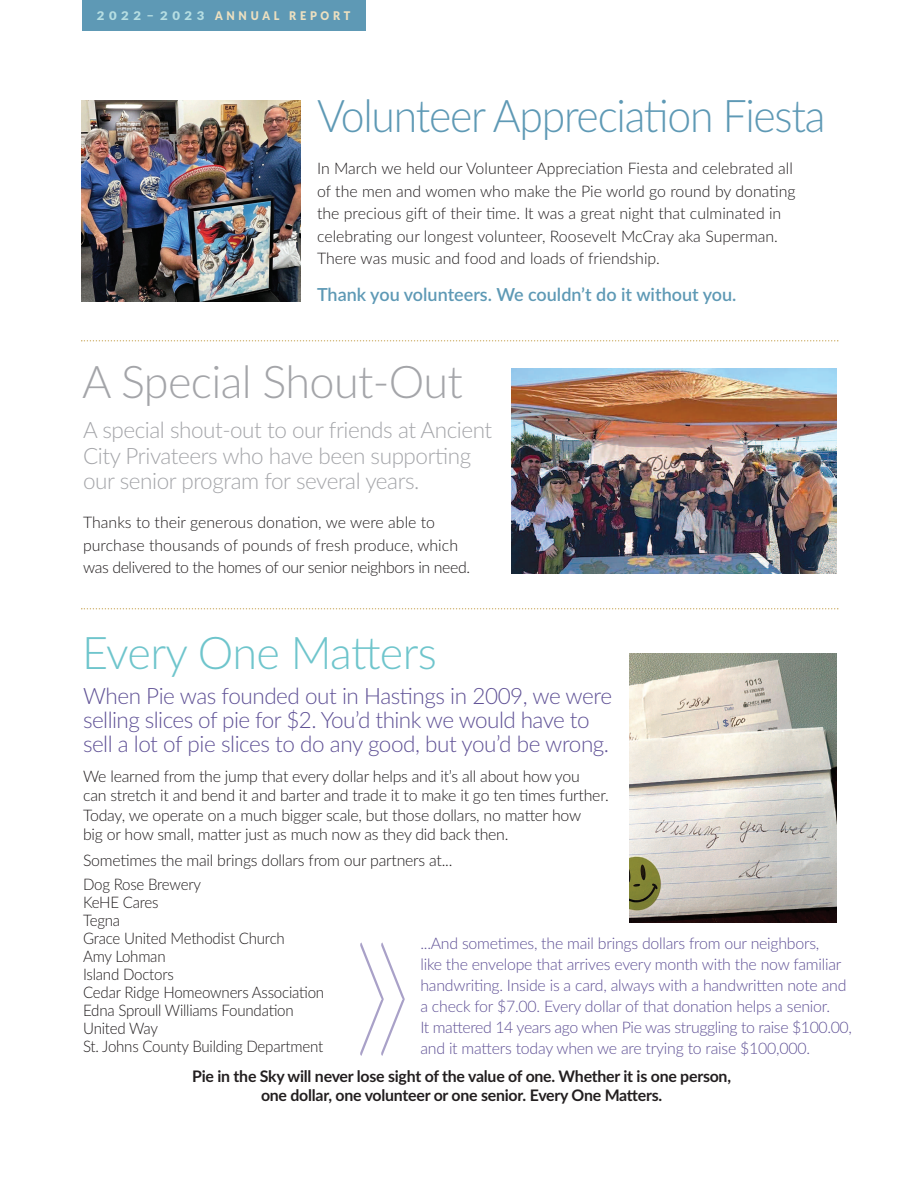
<style>
.page{position:relative;width:918px;height:1188px;background:#fff}
.page>*{position:absolute;margin:0;border:0;box-sizing:border-box;transform-origin:0 0}
.t1{font:100 305.4px "Lato";color:#a9a1c8;scale:.62 1}
.t2{font:300 45px "Lato";letter-spacing:-.03em;color:#5e99b5;scale:.95 1}
.t3{font:300 45px "Lato";letter-spacing:-.015em;color:#a4a5a9}
.t4{font:300 45px "Lato";letter-spacing:-.025em;color:#6fc5cc}
.t5{font:300 22.5px/24px "Lato";letter-spacing:-.025em;color:#605296}
.t6{font:300 22.5px/25.5px "Lato";letter-spacing:-.02em;color:#a4a5a9}
.t7{font:600 18px "Lato";color:#5e99b5}
.t8{font:300 15.9px/22.5px "Lato";letter-spacing:-.015em;color:#231f20}
.t9{font:300 15.9px/21px "Lato";letter-spacing:-.015em;color:#605296}
.t10{font:300 15.9px/18px "Lato";letter-spacing:-.015em;color:#231f20;scale:.95 1}
.t11{font:700 15.9px/19.5px "Lato";letter-spacing:-.015em;color:#231f20;text-align:center}
.t12{font:900 12px "Lato";letter-spacing:.35em;color:#ede0c0;scale:.9 1}
.s1{color:#b6dee2}
</style>
<div class="page">
<svg style="left:81px;top:340px;width:757px;height:2px"></svg>
<svg style="left:81px;top:608px;width:757px;height:1px"></svg>
<div style="left:82px;top:0;width:283px;height:31px;background:#5e99b5"></div>
<img style="left:81px;top:101px;width:220px;height:201px">
<img style="left:512px;top:369px;width:325px;height:204px">
<img style="left:629px;top:654px;width:208px;height:268px">
<p class="t12" style="left:97px;top:9px;width:283px"><span class="s1">2022-–2023</span> ANNUAL REPORT</p>
<h2 class="t2" style="left:317px;top:90px;width:537px">Volunteer Appreciation Fiesta</h2>
<p class="t8" style="left:317px;top:158px;width:480px">In March we held our Volunteer Appreciation Fiesta and celebrated all of the men and women who make the Pie world go round by donating the precious gift of their time. It was a great night that culminated in celebrating our longest volunteer, roosevelt McCray aka Superman.<br>There was music and food and loads of friendship.</p>
<p class="t7" style="left:317px;top:284px;width:421px">Thank you volunteers. We couldn’t do it without you.</p>
<h2 class="t3" style="left:82px;top:356px;width:382px">A Special Shout-Out</h2>
<h3 class="t6" style="left:83px;top:418px;width:411px">A special shout-out to our friends at Ancient<br>City Privateers who have been supporting our senior program for several years.</h3>
<p class="t8" style="left:83px;top:512px;width:388px">Thanks to their generous donation, we were able to purchase thousands of pounds of fresh produce, which was delivered to the homes of our senior neighbors in need.</p>
<h2 class="t4" style="left:82px;top:627px;width:356px">Every One Matters</h2>
<h3 class="t5" style="left:83px;top:684px;width:531px">When Pie was founded out in Hastings in 2009, we were selling slices of pie for $2. You’d think we would have to sell a lot of pie slices to do any good, but you’d be wrong.</h3>
<p class="t8" style="left:83px;top:767px;width:527px;line-height:19.5px">We learned from the jump that every dollar helps and it’s all about how you<br>can stretch it and bend it and barter and trade it to make it go ten times further.<br>Today, we operate on a much bigger scale, but those dollars, no matter how<br>big or how small, matter just as much now as they did back then.</p>
<p class="t8" style="left:83px;top:848px;width:371px;line-height:24px">Sometimes the mail brings dollars from our partners at...<br>Dog rose Brewery</p>
<p class="t10" style="left:83px;top:893px;width:255px">KeHE Cares<br>Tegna<br>Grace United Methodist Church<br>Amy Lohman<br>Island Doctors<br>Cedar ridge Homeowners Association<br>Edna Sproull Williams Foundation<br>United Way<br>St. Johns County Building Department</p>
<p class="t11" style="left:192px;top:1067px;width:540px">Pie in the Sky will never lose sight of the value of one. Whether it is one person, one dollar, one volunteer or one senior. every One matters.</p>
<p class="t9" style="left:420px;top:933px;width:433px">...And sometimes, the mail brings dollars from our neighbors,<br>like the envelope that arrives every month with the now familiar handwriting. Inside is a card, always with a handwritten note and a check for $7.00. Every dollar of that donation helps a senior.<br>It mattered 14 years ago when Pie was struggling to raise $100.00,</p>
<h1 class="t1" style="left:346px;top:793px;width:116px">»</h1>
<p class="t9" style="left:420px;top:1038px;width:391px">and it matters today when we are trying to raise $100,000.</p>
</div>
